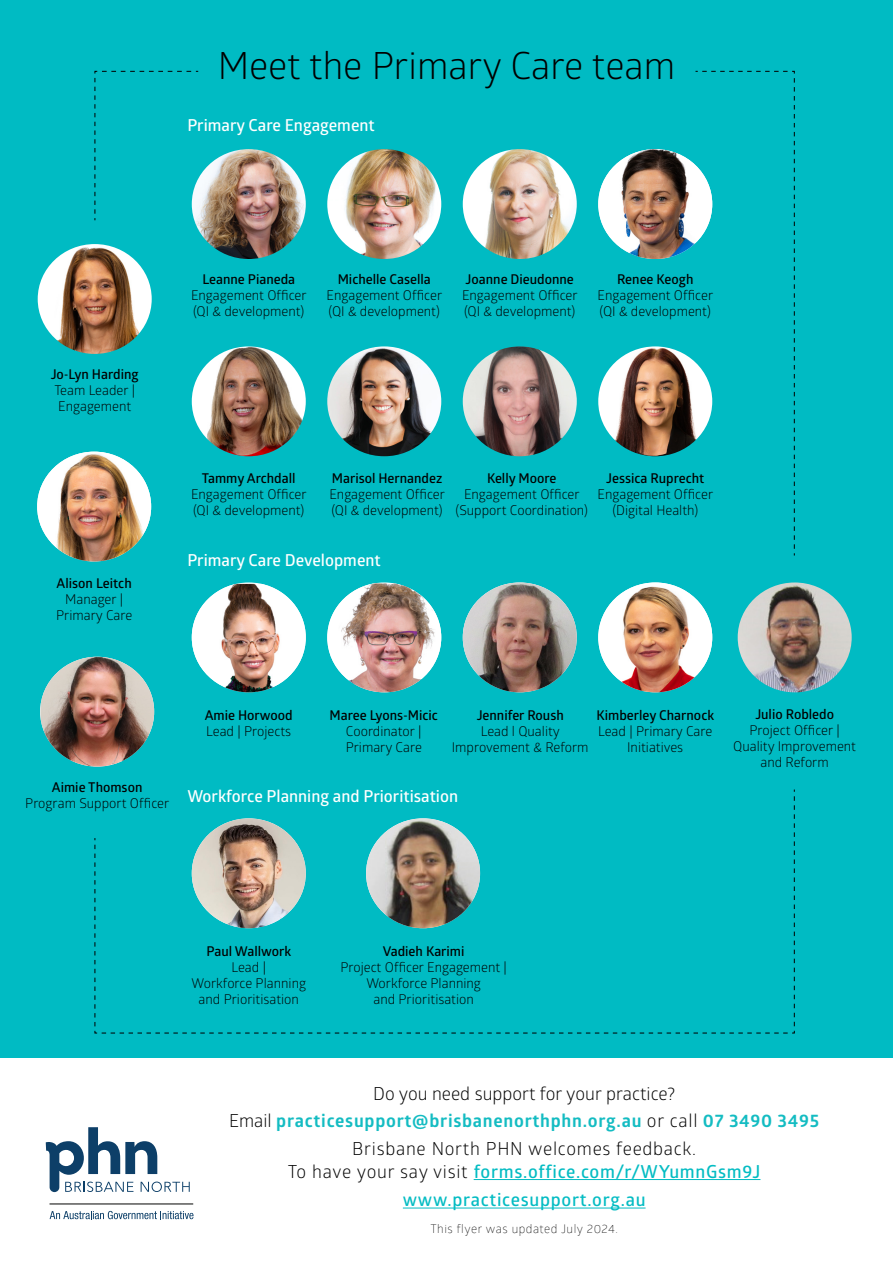
<style>
.page{position:relative;width:893px;height:1263px;background:#fff}
.page>*{position:absolute;margin:0;border:0;box-sizing:border-box;transform-origin:0 0}
.t1{font:37.5px "Glober";color:#000}
.t2{font:18px/22.5px "Glober";letter-spacing:.03em;color:#000;text-align:center}
.t3{font:700 18px "Glober";letter-spacing:.04em;color:#14bcc2}
.t4{font:18px "Glober";color:#000}
.t5{font:600 18px "Glober";letter-spacing:.04em;color:#04bcc3}
.t6{font:600 16.5px "Glober";color:#fff}
.t7{font:13.5px/16.2px "Glober";color:#000;text-align:center}
.t8{font:600 13.5px "Glober";color:#000}
.t9{font:300 12px "Glober";letter-spacing:.04em;color:#000}
.s1{font-weight:600}
.s2{font-weight:400;color:#000}
.s3{font-weight:600;color:#04bcc3}
</style>
<div class="page">
<div style="left:0;top:0;width:893px;height:1058px;background:#00bbc3"></div>
<img style="left:194px;top:149px;width:112px;height:110px">
<hr style="left:474px;top:1179px;width:286px;height:1px;background:#04bcc3">
<hr style="left:403px;top:1207px;width:243px;height:1px;background:#04bcc3">
<img style="left:327px;top:149px;width:114px;height:110px">
<img style="left:463px;top:149px;width:114px;height:110px">
<img style="left:37px;top:452px;width:114px;height:109px">
<img style="left:40px;top:657px;width:114px;height:110px">
<img style="left:38px;top:244px;width:114px;height:110px">
<svg style="left:46px;top:1127px;width:144px;height:65px"></svg>
<svg style="left:50px;top:1211px;width:143px;height:8px"></svg>
<hr style="left:50px;top:1204px;width:143px;height:1px;background:#040503">
<img style="left:738px;top:582px;width:114px;height:110px">
<img style="left:192px;top:584px;width:114px;height:108px">
<img style="left:327px;top:583px;width:114px;height:109px">
<img style="left:598px;top:582px;width:114px;height:110px">
<img style="left:463px;top:582px;width:114px;height:110px">
<svg style="left:94px;top:71px;width:105px;height:150px"></svg>
<svg style="left:94px;top:789px;width:701px;height:245px"></svg>
<img style="left:192px;top:818px;width:114px;height:110px">
<img style="left:366px;top:818px;width:114px;height:110px">
<img style="left:463px;top:346px;width:114px;height:110px">
<img style="left:327px;top:346px;width:114px;height:110px">
<img style="left:192px;top:346px;width:114px;height:110px">
<img style="left:598px;top:149px;width:97px;height:110px">
<svg style="left:695px;top:71px;width:100px;height:485px"></svg>
<img style="left:598px;top:346px;width:114px;height:110px">
<p class="t1" style="left:218px;top:40px;width:459px">Meet the Primary Care team</p>
<p class="t6" style="left:187px;top:114px;width:189px">Primary Care Engagement</p>
<p class="t8" style="left:51px;top:365px;width:90px">Jo-Lyn Harding</p>
<p class="t7" style="left:54px;top:382px;width:82px;text-align:left">Team Leader |<br>Engagement</p>
<p class="t7" style="left:56px;top:574px;width:78px"><span class="s1">Alison Leitch<br></span>Manager |<br>Primary Care</p>
<p class="t7" style="left:191px;top:271px;width:117px"><span class="s1">Leanne Pianeda<br></span>Engagement Officer (QI &amp; development)</p>
<p class="t7" style="left:327px;top:271px;width:117px"><span class="s1">Michelle Casella<br></span>Engagement Officer (QI &amp; development)</p>
<p class="t8" style="left:466px;top:270px;width:110px">Joanne Dieudonne</p>
<p class="t7" style="left:462px;top:287px;width:117px;text-align:left">Engagement Officer (QI &amp; development)</p>
<p class="t8" style="left:617px;top:270px;width:78px">Renee Keogh</p>
<p class="t7" style="left:598px;top:287px;width:117px;text-align:left">Engagement Officer (QI &amp; development)</p>
<p class="t8" style="left:202px;top:468px;width:95px">Tammy Archdall</p>
<p class="t7" style="left:191px;top:485px;width:117px;text-align:left">Engagement Officer (QI &amp; development)</p>
<p class="t8" style="left:332px;top:468px;width:112px">Marisol Hernandez</p>
<p class="t7" style="left:329px;top:485px;width:117px;text-align:left">Engagement Officer (QI &amp; development)</p>
<p class="t7" style="left:456px;top:469px;width:134px"><span class="s1">Kelly Moore<br></span>Engagement Officer (Support Coordination)</p>
<p class="t8" style="left:606px;top:468px;width:100px">Jessica Ruprecht</p>
<p class="t7" style="left:598px;top:485px;width:117px">Engagement Officer (Digital Health)</p>
<p class="t6" style="left:187px;top:549px;width:195px">Primary Care Development</p>
<p class="t7" style="left:25px;top:779px;width:145px"><span class="s1">Aimie Thomson<br></span>Program Support Officer</p>
<p class="t7" style="left:205px;top:706px;width:89px;text-align:left"><span class="s1">Amie Horwood<br></span>Lead | Projects</p>
<p class="t7" style="left:330px;top:706px;width:110px"><span class="s1">Maree Lyons-Micic<br></span>Coordinator |<br>Primary Care</p>
<p class="t7" style="left:452px;top:706px;width:138px"><span class="s1">Jennifer Roush<br></span>Lead l Quality<br>Improvement &amp; Reform</p>
<p class="t7" style="left:596px;top:706px;width:119px"><span class="s1">Kimberley Charnock<br></span>Lead | Primary Care<br>Initiatives</p>
<p class="t6" style="left:187px;top:784px;width:272px">Workforce Planning and Prioritisation</p>
<p class="t8" style="left:755px;top:704px;width:80px">Julio Robledo</p>
<p class="t7" style="left:733px;top:721px;width:124px">Project Officer |<br>Quality Improvement and Reform</p>
<p class="t7" style="left:191px;top:942px;width:116px"><span class="s1">Paul Wallwork<br></span>Lead |<br>Workforce Planning and Prioritisation</p>
<p class="t7" style="left:340px;top:942px;width:168px"><span class="s1">Vadieh Karimi<br></span>Project Officer Engagement |<br>Workforce Planning<br>and Prioritisation</p>
<p class="t4" style="left:373px;top:1081px;width:303px">Do you need support for your practice?</p>
<p class="t3" style="left:229px;top:1108px;width:592px"><span class="s2">Email</span> practicesupport@brisbanenorthphn.org.au <span class="s2">or call</span> 07 3490 3495</p>
<p class="t2" style="left:288px;top:1137px;width:474px">Brisbane North PHN welcomes feedback.<br>To have your say visit <span class="s3">forms.office.com/r/WYumnGsm9J</span></p>
<p class="t5" style="left:403px;top:1187px;width:244px">www.practicesupport.org.au</p>
<p class="t9" style="left:430px;top:1220px;width:189px">This flyer was updated July 2024.</p>
</div>
